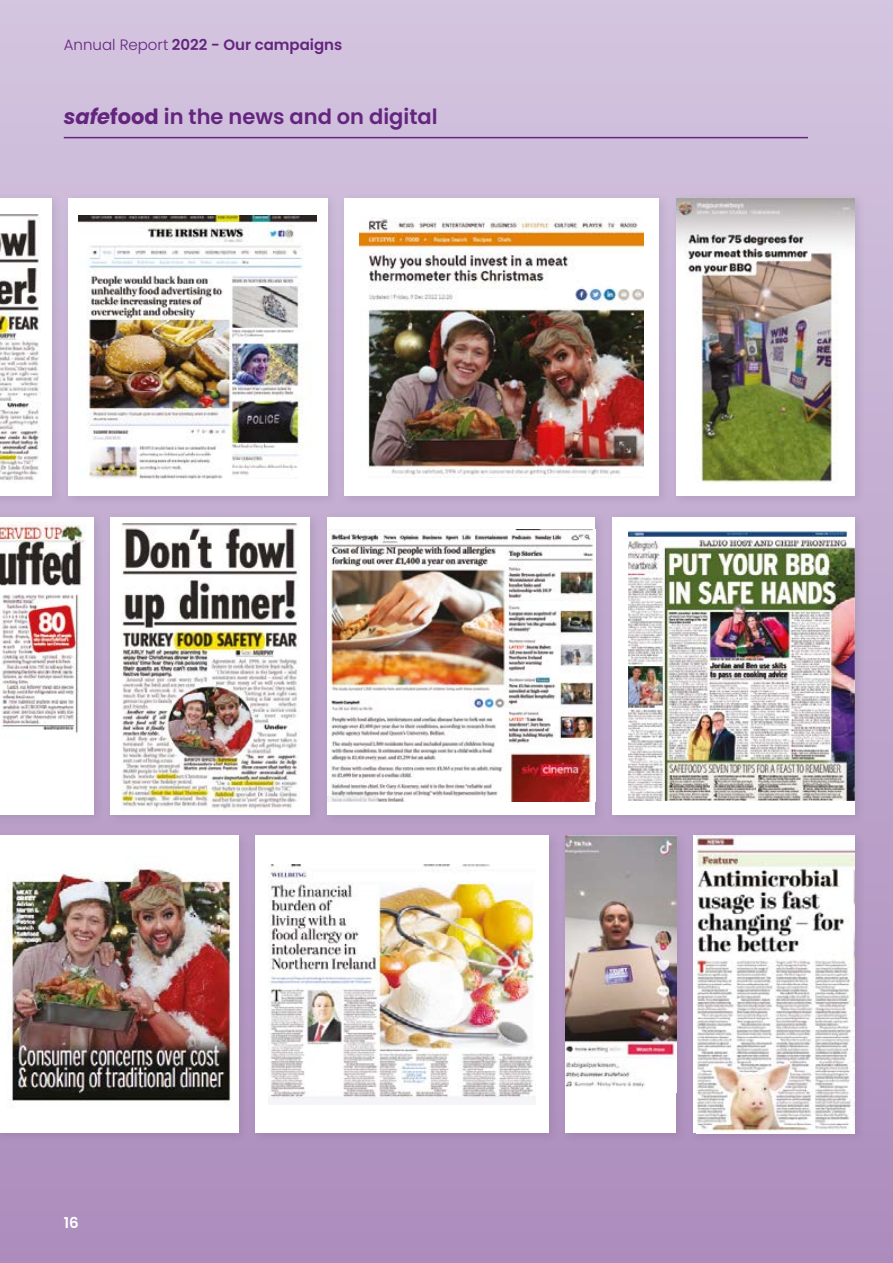
<style>
.page{position:relative;width:893px;height:1263px;background:#fff}
.page>*{position:absolute;margin:0;border:0;box-sizing:border-box;transform-origin:0 0}
.t1{font:600 21px "Poppins";color:#64257e}
.t2{font:600 15px "Poppins";color:#64257e}
.t3{font:600 15px "Poppins";color:#fff}
.s1{font-weight:300}
.s2{font-weight:700;font-style:italic}
.s3{font-weight:700}
</style>
<div class="page">
<div style="left:0;top:0;width:893px;height:1263px;background:linear-gradient(to bottom,#d3c5e0,#ac8dbd)"></div>
<hr style="left:64px;top:137px;width:744px;height:1px;background:#64257e">
<div style="left:339px;top:192px;width:331px;height:315px;background:#c4afd1"></div>
<div style="left:344px;top:198px;width:315px;height:297px;background:#fff"></div>
<img style="left:360px;top:217px;width:284px;height:258px">
<div style="left:63px;top:192px;width:276px;height:315px;background:#1d1d1b;opacity:.1"></div>
<div style="left:68px;top:198px;width:259px;height:297px;background:#fff"></div>
<img style="left:79px;top:215px;width:238px;height:263px">
<div style="left:0;top:830px;width:249px;height:315px;background:#1d1d1b;opacity:.1"></div>
<div style="left:0;top:836px;width:238px;height:297px;background:#fff"></div>
<img style="left:7px;top:864px;width:225px;height:239px">
<div style="left:250px;top:830px;width:310px;height:315px;background:#1d1d1b;opacity:.1"></div>
<div style="left:255px;top:836px;width:294px;height:297px;background:#fff"></div>
<img style="left:269px;top:864px;width:266px;height:240px">
<div style="left:105px;top:511px;width:217px;height:315px;background:#baa1c8"></div>
<div style="left:111px;top:517px;width:199px;height:297px;background:#fff"></div>
<img style="left:122px;top:524px;width:177px;height:287px">
<div style="left:0;top:192px;width:62px;height:315px;background:#1d1d1b;opacity:.1"></div>
<div style="left:0;top:198px;width:51px;height:297px;background:#fff"></div>
<img style="left:0;top:214px;width:40px;height:268px">
<div style="left:0;top:511px;width:105px;height:315px;background:#b9a1c8"></div>
<div style="left:0;top:517px;width:94px;height:297px;background:#fff"></div>
<img style="left:0;top:522px;width:85px;height:212px">
<div style="left:671px;top:192px;width:195px;height:315px;background:#c4afd1"></div>
<div style="left:676px;top:198px;width:179px;height:297px;background:#fff"></div>
<img style="left:676px;top:198px;width:179px;height:285px">
<div style="left:607px;top:511px;width:259px;height:315px;background:#baa2c8"></div>
<div style="left:612px;top:517px;width:243px;height:297px;background:#fff"></div>
<img style="left:628px;top:530px;width:227px;height:271px">
<div style="left:560px;top:830px;width:127px;height:315px;background:#1d1d1b;opacity:.1"></div>
<div style="left:566px;top:836px;width:110px;height:297px;background:#fff"></div>
<img style="left:566px;top:836px;width:110px;height:252px">
<div style="left:322px;top:511px;width:285px;height:315px;background:#1d1d1b;opacity:.1"></div>
<div style="left:327px;top:517px;width:268px;height:297px;background:#fff"></div>
<img style="left:327px;top:529px;width:268px;height:273px">
<div style="left:688px;top:830px;width:179px;height:315px;background:#b094c0"></div>
<div style="left:693px;top:836px;width:162px;height:297px;background:#fff"></div>
<img style="left:697px;top:836px;width:158px;height:297px">
<p class="t2" style="left:64px;top:36px;width:280px"><span class="s1">Annual Report</span> 2022 - Our campaigns</p>
<p class="t1" style="left:64px;top:105px;width:375px"><span class="s2">safe</span><span class="s3">food</span> in the news and on digital</p>
<p class="t3" style="left:64px;top:1214px;width:17px">16</p>
</div>
